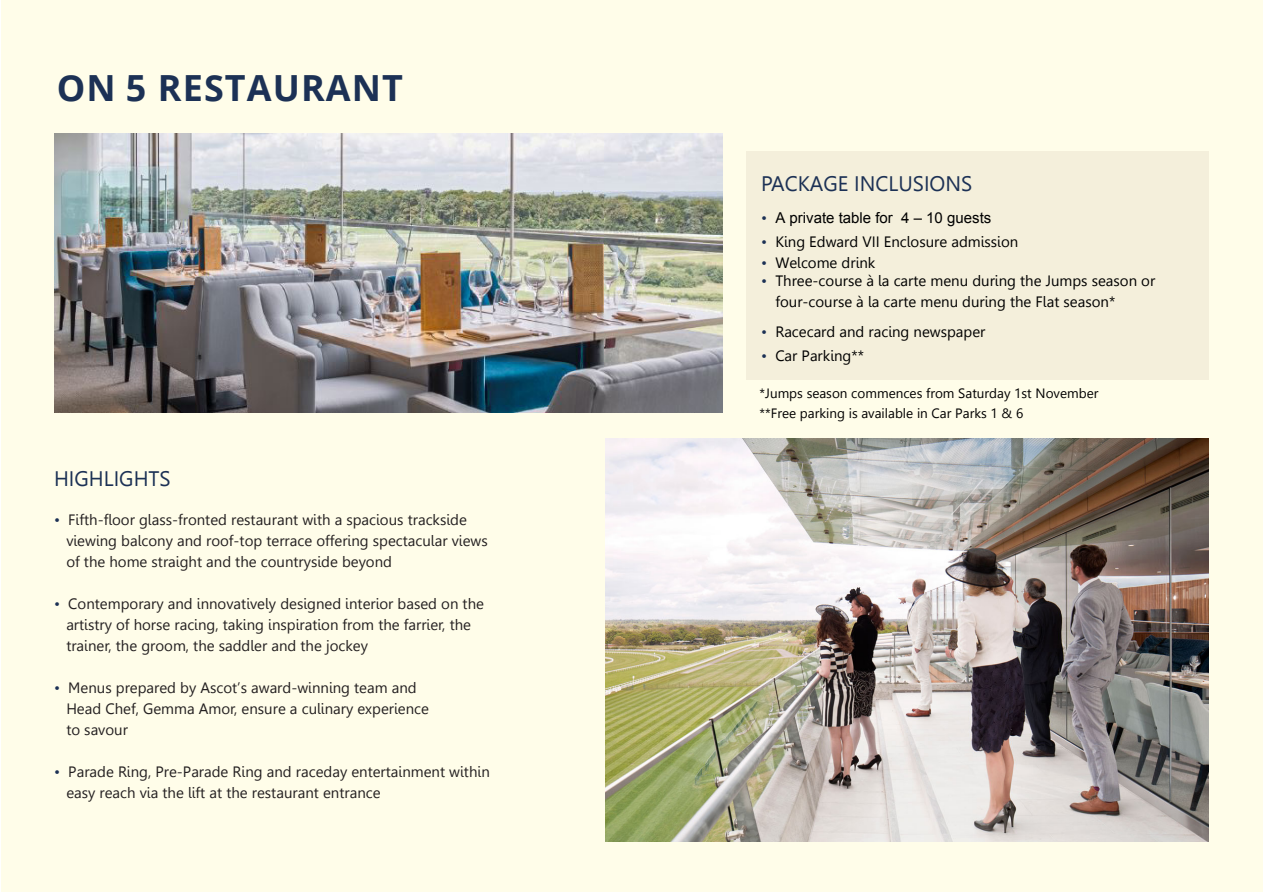
<style>
.page{position:relative;width:1263px;height:893px;background:#fff}
.page>*{position:absolute;margin:0;border:0;box-sizing:border-box;transform-origin:0 0}
.t1{font:700 36px "Open Sans";letter-spacing:.03em;color:#1c3155}
.t2{font:21px "Leelawadee";color:#1c3155}
.t3{font:15px/21px "Leelawadee";color:#231f20}
.t4{font:15px/21px "Leelawadee";color:#000}
.t5{font:15px "Arial";color:#000}
.t6{font:13.5px "Leelawadee";color:#000}
.t7{font:13.5px "Leelawadee UI";color:#000}
.s1{color:#1c3155}
.s2{font-family:"Leelawadee";color:#1c3155}
</style>
<div class="page">
<div style="left:1px;top:0;width:1262px;height:891px;background:#fffde9"></div>
<img style="left:54px;top:134px;width:669px;height:278px">
<div style="left:747px;top:151px;width:462px;height:229px;background:#f4efdb"></div>
<img style="left:606px;top:438px;width:603px;height:403px">
<h1 class="t1" style="left:57px;top:63px;width:348px">ON 5 RESTAURANT</h1>
<p class="t2" style="left:54px;top:467px;width:118px">HIGHLIGHTS</p>
<p class="t3" style="left:66px;top:510px;width:423px;text-indent:-12px"><span class="s1">•</span> Fifth-floor glass-fronted restaurant with a spacious trackside viewing balcony and roof-top terrace offering spectacular views of the home straight and the countryside beyond</p>
<p class="t3" style="left:66px;top:594px;width:419px;text-indent:-12px"><span class="s1">•</span> Contemporary and innovatively designed interior based on the artistry of horse racing, taking inspiration from the farrier, the trainer, the groom, the saddler and the jockey</p>
<p class="t3" style="left:66px;top:678px;width:364px;text-indent:-12px"><span class="s1">•</span> Menus prepared by Ascot’s award-winning team and<br>Head Chef, Gemma Amor, ensure a culinary experience to savour</p>
<p class="t3" style="left:66px;top:762px;width:425px;text-indent:-12px"><span class="s1">•</span> Parade Ring, Pre-Parade Ring and raceday entertainment within easy reach via the lift at the restaurant entrance</p>
<p class="t2" style="left:761px;top:171px;width:213px">PACKAGE INCLUSIONS</p>
<p class="t5" style="left:761px;top:208px;width:232px"><span class="s2">•</span> A private table for 4 – 10 guests</p>
<p class="t4" style="left:761px;top:231px;width:259px"><span class="s1">•</span> King Edward VII Enclosure admission</p>
<p class="t4" style="left:761px;top:252px;width:116px"><span class="s1">•</span> Welcome drink</p>
<p class="t4" style="left:775px;top:270px;width:381px;text-indent:-14px"><span class="s1">•</span> Three-course à la carte menu during the Jumps season or four-course à la carte menu during the Flat season*</p>
<p class="t4" style="left:761px;top:321px;width:226px"><span class="s1">•</span> Racecard and racing newspaper</p>
<p class="t4" style="left:761px;top:345px;width:104px"><span class="s1">•</span> Car Parking**</p>
<p class="t6" style="left:759px;top:386px;width:340px">*Jumps season commences from Saturday 1st November</p>
<p class="t7" style="left:759px;top:403px;width:265px">**Free parking is available in Car Parks 1 &amp; 6</p>
</div>
